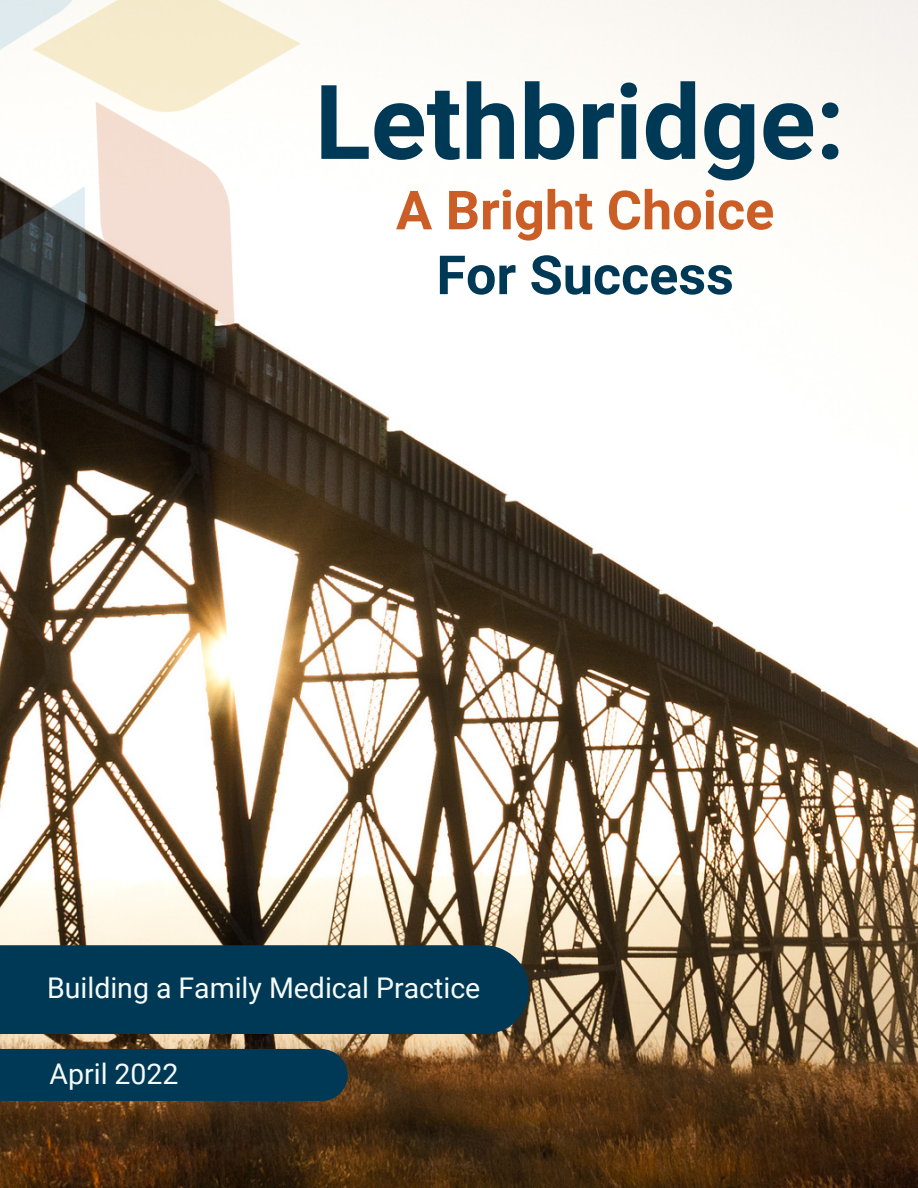
<style>
.page{position:relative;width:918px;height:1188px;background:#fff}
.page>*{position:absolute;margin:0;border:0;box-sizing:border-box;transform-origin:0 0}
.t1{font:700 103.5px "Roboto";color:#003955}
.t2{font:700 54px "Roboto";color:#cb5e27}
.t3{font:700 54px "Roboto";color:#003955}
.t4{font:28.5px "Roboto";color:#f5fbf9}
</style>
<div class="page">
<img style="left:0;top:0;width:918px;height:1188px">
<img style="left:0;top:0;width:300px;height:421px">
<div style="left:0;top:945px;width:530px;height:89px;background:#003955"></div>
<div style="left:0;top:1049px;width:348px;height:52px;background:#003955"></div>
<p class="t1" style="left:315px;top:63px;width:532px">Lethbridge:</p>
<p class="t2" style="left:396px;top:179px;width:380px">A Bright Choice</p>
<p class="t3" style="left:436px;top:244px;width:299px">For Success</p>
<p class="t4" style="left:47px;top:971px;width:435px">Building a Family Medical Practice</p>
<p class="t4" style="left:50px;top:1057px;width:130px">April 2022</p>
</div>
